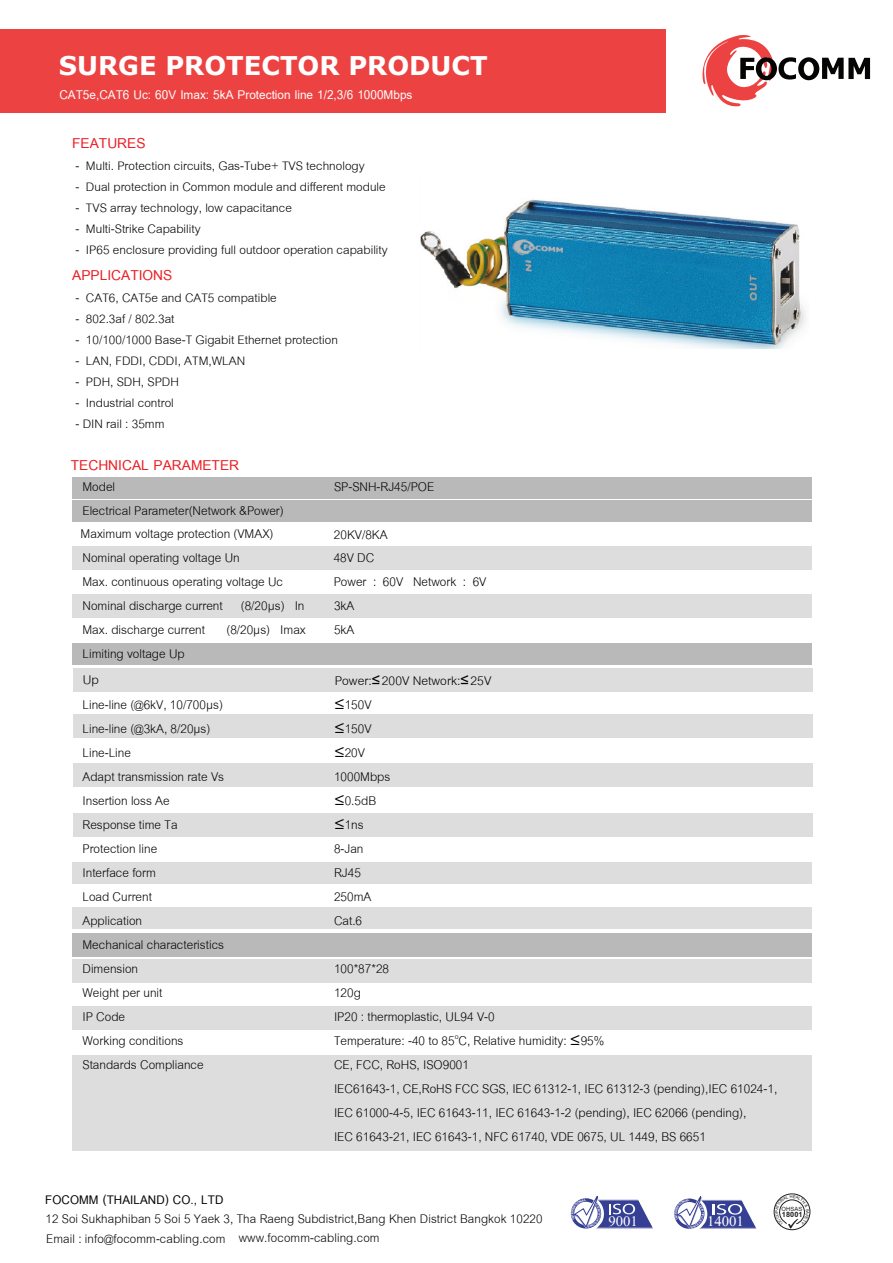
<style>
.page{position:relative;width:893px;height:1263px;background:#fff}
.page>*{position:absolute;margin:0;border:0;box-sizing:border-box;transform-origin:0 0}
.t1{font:700 25.8px "Verdana";color:#fff}
.t2{font:700 21px "Cordia New";color:#ed1d25}
.t3{font:700 21px "Cordia New";color:#ed1d23}
.t4{font:18.6px/24px "Cordia New 2";color:#040503}
.t5{font:18.6px/24px "Cordia New 2";color:#050404}
.t6{font:700 18.6px "Cordia New";color:#fff}
.t7{font:18.6px "Cordia New";color:#050404}
.t8{font:18.6px "Cordia New 3";color:#050404}
.t9{font:18.45px "Cordia New 2";color:#000}
.t10{font:18.3px/19.5px "Cordia New 2";letter-spacing:.005em;color:#040503}
.t11{font:700 18.3px "Cordia New";letter-spacing:.005em;color:#040503}
.t12{font:18px "Cordia New 2";color:#050404}
.t13{font:700 11.1px "Browallia New";letter-spacing:.01em;color:#211e1e}
.t14{font:9px "Browallia New";letter-spacing:.01em;color:#211e1e}
.s1{color:#050404}
.s2{font-family:"Cordia New 4"}
.s3{font-family:"Arial";font-size:15px}
.s4{font-family:"Myriad Pro"}
</style>
<div class="page">
<div style="left:72px;top:1055px;width:739px;height:95px;background:#ddd"></div>
<div style="left:72px;top:907px;width:739px;height:22px;background:#ddd"></div>
<div style="left:72px;top:477px;width:739px;height:22px;background:#bab9b9"></div>
<div style="left:72px;top:643px;width:739px;height:22px;background:#bab9b9"></div>
<div style="left:72px;top:500px;width:739px;height:22px;background:#bab9b9"></div>
<div style="left:72px;top:862px;width:739px;height:22px;background:#ddd"></div>
<div style="left:72px;top:546px;width:739px;height:23px;background:#ddd"></div>
<div style="left:72px;top:594px;width:739px;height:24px;background:#ddd"></div>
<div style="left:73px;top:669px;width:739px;height:23px;background:#ddd"></div>
<div style="left:73px;top:714px;width:739px;height:23px;background:#ddd"></div>
<div style="left:73px;top:764px;width:739px;height:23px;background:#ddd"></div>
<div style="left:73px;top:813px;width:739px;height:23px;background:#ddd"></div>
<div style="left:72px;top:933px;width:739px;height:23px;background:#bab9b9"></div>
<div style="left:72px;top:959px;width:739px;height:23px;background:#ddd"></div>
<div style="left:72px;top:1006px;width:739px;height:23px;background:#ddd"></div>
<div style="left:0;top:29px;width:666px;height:83px;background:#ec4342"></div>
<svg style="left:702px;top:35px;width:168px;height:72px"></svg>
<div style="left:774px;top:1194px;width:36px;height:36px;border:1px solid #211e1e;border-radius:50%"></div>
<img style="left:420px;top:199px;width:386px;height:150px">
<svg style="left:571px;top:1196px;width:82px;height:33px"></svg>
<svg style="left:674px;top:1196px;width:82px;height:33px"></svg>
<svg style="left:775px;top:1195px;width:34px;height:34px"></svg>
<h1 class="t1" style="left:59px;top:48px;width:430px">SURGE PROTECTOR PRODUCT</h1>
<p class="t6" style="left:59px;top:84px;width:355px">CAT5e,CAT6 Uc: 60V Imax: 5kA Protection line 1/2,3/6 1000Mbps</p>
<p class="t2" style="left:72px;top:130px;width:75px">FEATURES</p>
<p class="t12" style="left:75px;top:153px;width:291px">- Multi. Protection circuits, Gas-Tube+ TVS technology</p>
<p class="t12" style="left:75px;top:174px;width:312px">- Dual protection in Common module and different module</p>
<p class="t12" style="left:75px;top:195px;width:218px">- TVS array technology, low capacitance</p>
<p class="t12" style="left:75px;top:216px;width:127px">- Multi-Strike Capability</p>
<p class="t12" style="left:75px;top:237px;width:314px">- IP65 enclosure providing full outdoor operation capability</p>
<p class="t2" style="left:72px;top:263px;width:102px">APPLICATIONS</p>
<p class="t12" style="left:75px;top:286px;width:203px">- CAT6, CAT5e and CAT5 compatible</p>
<p class="t12" style="left:75px;top:307px;width:101px">- 802.3af / 802.3at</p>
<p class="t12" style="left:75px;top:328px;width:264px">- 10/100/1000 Base-T Gigabit Ethernet protection</p>
<p class="t12" style="left:75px;top:349px;width:171px">- LAN, FDDI, CDDI, ATM,WLAN</p>
<p class="t12" style="left:75px;top:370px;width:105px">- PDH, SDH, SPDH</p>
<p class="t12" style="left:75px;top:391px;width:100px">- Industrial control</p>
<p class="t12" style="left:75px;top:412px;width:91px">- DIN rail : 35mm</p>
<p class="t3" style="left:71px;top:452px;width:170px">TECHNICAL PARAMETER</p>
<p class="t4" style="left:334px;top:475px;width:102px">SP-SNH-RJ45/POE</p>
<p class="t4" style="left:82px;top:475px;width:203px">Model<br>Electrical Parameter(Network &amp;Power)</p>
<p class="t4" style="left:82px;top:546px;width:225px">Nominal operating voltage Un<br>Max. continuous operating voltage Uc<br>Nominal discharge current <span class="s1">(8/20µs)</span> In<br>Max. discharge current <span class="s1">(8/20µs)</span> Imax<br>Limiting voltage Up</p>
<p class="t4" style="left:82px;top:693px;width:143px">Line-line (@6kV, 10/700µs)<br>Line-line (@3kA, 8/20µs)<br>Line-Line<br>Adapt transmission rate Vs<br>Insertion loss Ae<br>Response time Ta<br>Protection line<br>Interface form<br>Load Current<br>Application<br>Mechanical characteristics<br>Dimension<br>Weight per unit<br>IP Code<br>Working conditions<br>Standards Compliance</p>
<p class="t7" style="left:81px;top:521px;width:194px">Maximum voltage protection (VMA<span class="s2">X</span>)</p>
<p class="t8" style="left:334px;top:522px;width:55px">20KV/8KA</p>
<p class="t5" style="left:334px;top:546px;width:154px">48V DC<br>Power : 60V Network : 6V</p>
<p class="t4" style="left:334px;top:594px;width:22px">3kA<br>5kA</p>
<p class="t9" style="left:83px;top:668px;width:18px">Up</p>
<p class="t9" style="left:335px;top:669px;width:158px">Power:<span class="s3">≤</span>200V Network:<span class="s3">≤</span>25V</p>
<p class="t5" style="left:334px;top:693px;width:58px"><span class="s4">≤</span>150V <span class="s4">≤</span>150V <span class="s4">≤</span>20V<br>1000Mbps <span class="s4">≤</span>0.5dB <span class="s4">≤</span>1ns<br>8-Jan<br>RJ45<br>250mA<br>Cat.6</p>
<p class="t5" style="left:334px;top:957px;width:445px">100*87*28<br>120g<br>IP20 : thermoplastic, UL94 V-0<br>Temperature: -40 to 85<sup>o</sup>C, Relative humidity: <span class="s4">≤</span>95%<br>CE, FCC, RoHS, ISO9001<br>IEC61643-1, CE,RoHS FCC SGS, IEC 61312-1, IEC 61312-3 (pending),IEC 61024-1, IEC 61000-4-5, IEC 61643-11, IEC 61643-1-2 (pending), IEC 62066 (pending),<br>IEC 61643-21, IEC 61643-1, NFC 61740, VDE 0675, UL 1449, BS 6651</p>
<p class="t11" style="left:45px;top:1188px;width:180px">FOCOMM (THAILAND) CO., LTD</p>
<p class="t10" style="left:45px;top:1209px;width:499px">12 Soi Sukhaphiban 5 Soi 5 Yaek 3, Tha Raeng Subdistrict,Bang Khen District Bangkok 10220<br>Email : info@focomm-cabling.com</p>
<p class="t10" style="left:239px;top:1228px;width:142px">www.focomm-cabling.com</p>
<p class="t14" style="left:781px;top:1203px;width:22px">OHSAS</p>
<p class="t13" style="left:782px;top:1207px;width:22px">18001</p>
</div>
